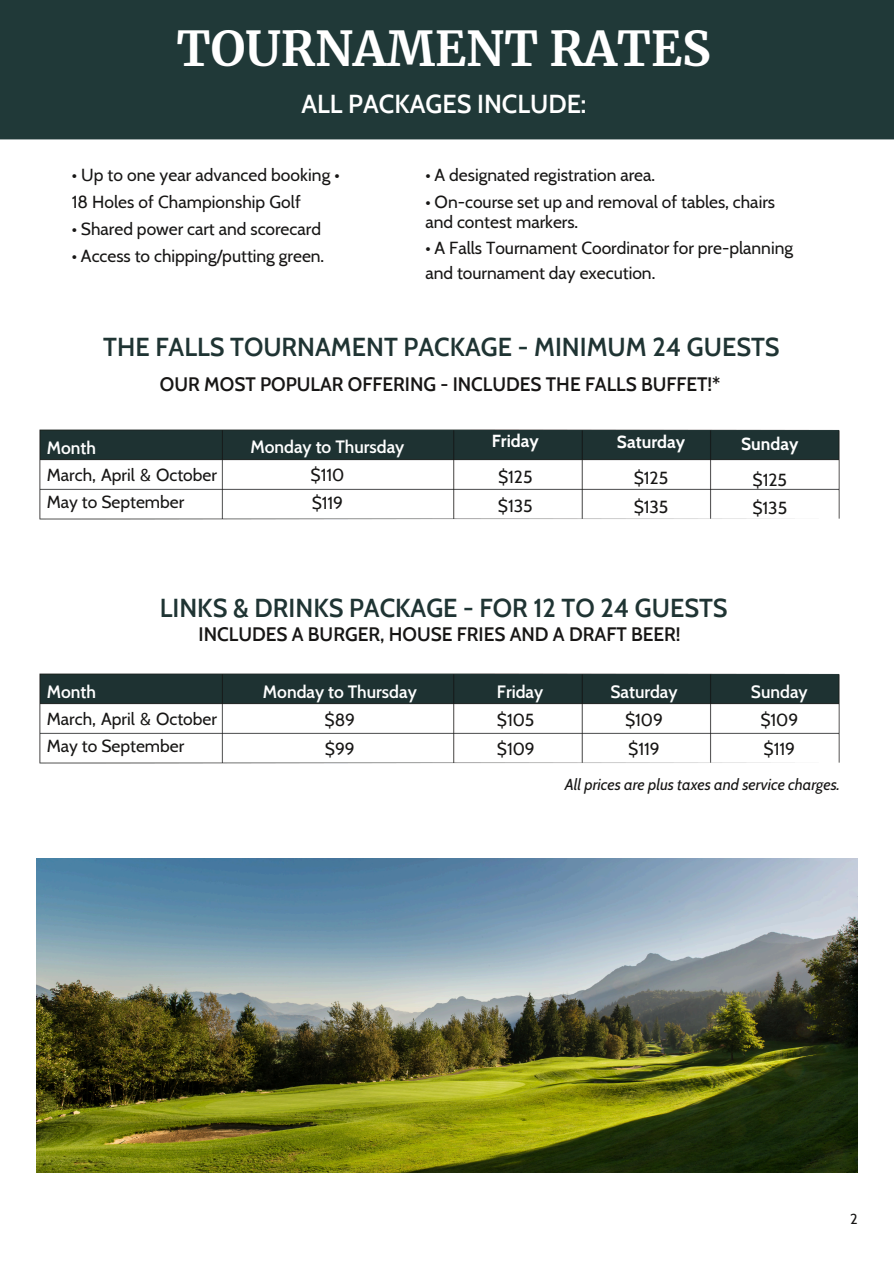
<style>
.page{position:relative;width:894px;height:1264px;background:#fff}
.page>*{position:absolute;margin:0;border:0;box-sizing:border-box;transform-origin:0 0}
.t1{font:700 47.55px "Merriweather";color:#fff}
.t2{font:600 25.35px "Cabin";color:#1f3433}
.t3{font:600 25.35px "Cabin";color:#fff}
.t4{font:600 19.05px "Cabin";color:#171615}
.t5{font:17.4px/28.2px "Cabin";color:#171615}
.t6{font:600 17.4px/28.2px "Cabin";color:#fff;text-align:center}
.t7{font:700 17.4px "Cabin";color:#fff}
.t8{font:italic 15.9px "Cabin";color:#171615}
.t9{font:14.4px "Cabin";color:#171615}
.s1{font-weight:600;color:#fff}
.s2{font-weight:400;color:#171615}
</style>
<div class="page">
<img style="left:39px;top:673px;width:801px;height:91px">
<img style="left:36px;top:858px;width:821px;height:314px">
<img style="left:39px;top:429px;width:801px;height:91px">
<div style="left:0;top:129px;width:893px;height:10px;background:#203938"></div>
<div style="left:0;top:123px;width:893px;height:6px;background:#203938"></div>
<div style="left:0;top:0;width:893px;height:123px;background:#203938"></div>
<h4 class="t1" style="left:177px;top:20px;width:535px">TOURNAMENT RATES</h4>
<h4 class="t3" style="left:301px;top:88px;width:286px">ALL PACKAGES INCLUDE:</h4>
<h1 class="t5" style="left:72px;top:161px;width:269px;line-height:27px">• Up to one year advanced booking •<br>18 Holes of Championship Golf</h1>
<h1 class="t5" style="left:72px;top:214px;width:251px">• Shared power cart and scorecard</h1>
<h1 class="t5" style="left:72px;top:241px;width:254px">• Access to chipping/putting green.</h1>
<h4 class="t5" style="left:425px;top:160px;width:231px">• A designated registration area.</h4>
<h4 class="t5" style="left:425px;top:191px;width:351px;line-height:20.2px">• On-course set up and removal of tables, chairs and contest markers.</h4>
<h4 class="t5" style="left:425px;top:235px;width:369px;line-height:24.8px">• A Falls Tournament Coordinator for pre-planning and tournament day execution.</h4>
<h3 class="t2" style="left:103px;top:332px;width:677px">THE FALLS TOURNAMENT PACKAGE - MINIMUM 24 GUESTS</h3>
<h2 class="t4" style="left:160px;top:373px;width:562px">OUR MOST POPULAR OFFERING - INCLUDES THE FALLS BUFFET!*</h2>
<p class="t5" style="left:47px;top:434px;width:172px;line-height:27px"><span class="s1">Month<br></span>March, April &amp; October<br>May to September</p>
<h4 class="t6" style="left:250px;top:432px;width:155px">Monday to Thursday <span class="s2">$110<br>$119</span></h4>
<h4 class="t7" style="left:491px;top:430px;width:49px">Friday</h4>
<h4 class="t5" style="left:498px;top:463px;width:36px">$125 $135</h4>
<h4 class="t7" style="left:616px;top:431px;width:70px">Saturday</h4>
<h4 class="t5" style="left:633px;top:464px;width:36px">$125 $135</h4>
<p class="t7" style="left:740px;top:433px;width:59px">Sunday</p>
<p class="t5" style="left:752px;top:465px;width:36px">$125 $135</p>
<h4 class="t2" style="left:160px;top:592px;width:569px">LINKS &amp; DRINKS PACKAGE - FOR 12 TO 24 GUESTS</h4>
<h1 class="t4" style="left:198px;top:622px;width:483px">INCLUDES A BURGER, HOUSE FRIES AND A DRAFT BEER!</h1>
<h4 class="t5" style="left:47px;top:678px;width:172px;line-height:27px"><span class="s1">Month<br></span>March, April &amp; October<br>May to September</h4>
<h2 class="t6" style="left:263px;top:678px;width:155px">Monday to Thursday <span class="s2">$89<br>$99</span></h2>
<p class="t5" style="left:496px;top:678px;width:48px"><span class="s1">Friday </span>$105 $109</p>
<h4 class="t6" style="left:610px;top:678px;width:69px">Saturday <span class="s2">$109 $119</span></h4>
<h3 class="t5" style="left:750px;top:678px;width:58px;text-align:center"><span class="s1">Sunday </span>$109 $119</h3>
<h4 class="t8" style="left:564px;top:774px;width:276px">All prices are plus taxes and service charges.</h4>
<p class="t9" style="left:849px;top:1209px;width:9px">2</p>
</div>
